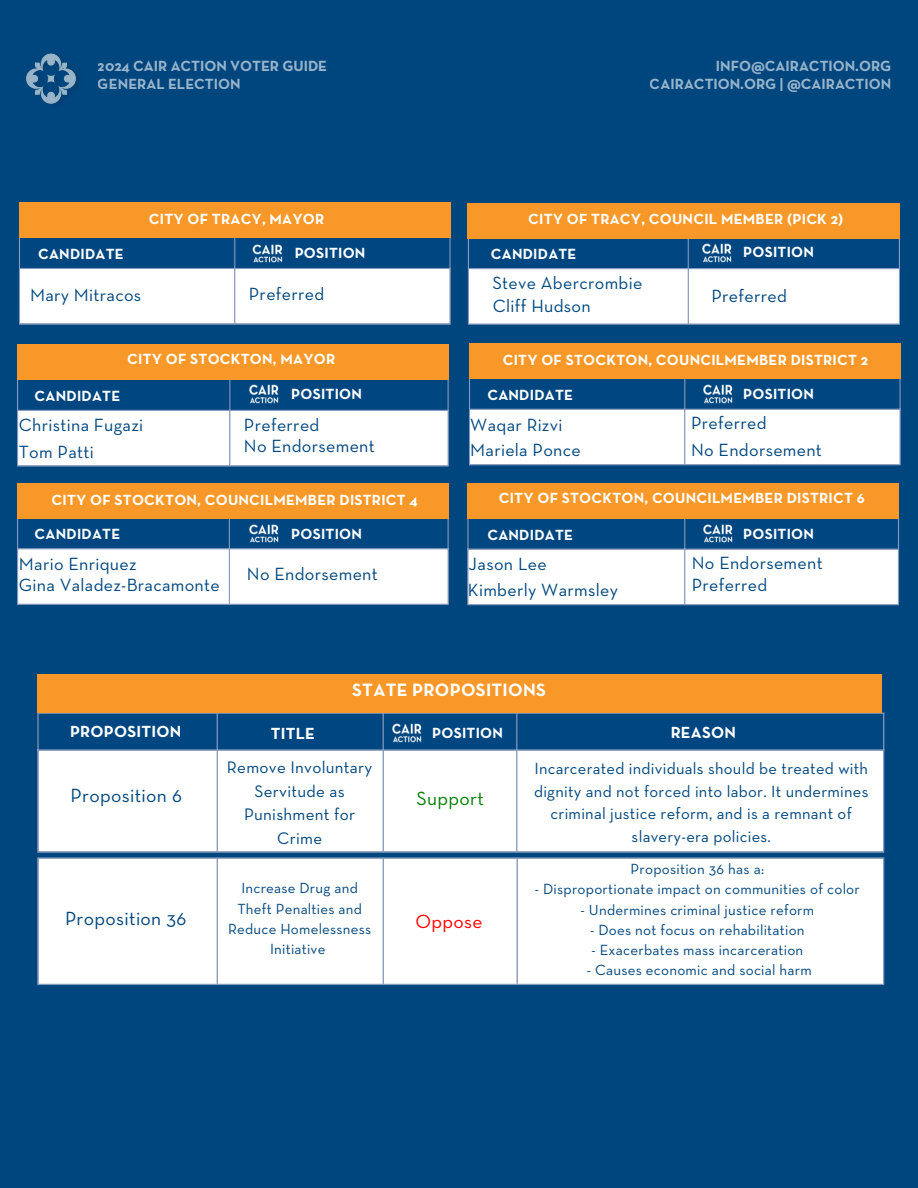
<style>
.page{position:relative;width:918px;height:1188px;background:#00467e}
.page>*{position:absolute;margin:0;border:0;box-sizing:border-box;transform-origin:0 0}
.t1{font:19.5px "Neutraface Text";letter-spacing:.015em;color:#00467e}
.t2{font:19.5px "Neutraface Text";letter-spacing:.015em;color:#008000}
.t3{font:19.5px "Neutraface Text";letter-spacing:.015em;color:#f00}
.t4{font:700 18.15px "Neutraface Text";letter-spacing:.015em;color:#fff}
.t5{font:18px "Neutraface Text";letter-spacing:.015em;color:#00477f}
.t6{font:17.1px/23.7px "Neutraface Text";letter-spacing:.015em;color:#00477f;text-align:center}
.t7{font:16.5px/22.5px "Neutraface Text";letter-spacing:.015em;color:#00477f;text-align:center}
.t8{font:700 16.35px "Neutraface Text";letter-spacing:.015em;color:#fff}
.t9{font:700 15px/18px "Neutraface Text";letter-spacing:.015em;color:#fff}
.t10{font:15px/20.2px "Neutraface Text";letter-spacing:.015em;color:#00467e;text-align:center}
</style>
<div class="page">
<svg style="left:39px;top:714px;width:844px;height:36px"></svg>
<div style="left:39px;top:751px;width:844px;height:100px;background:#fff"></div>
<hr style="left:37px;top:714px;width:2px;height:137px;background:#849bc1">
<hr style="left:217px;top:714px;width:1px;height:137px;background:#849bc1">
<hr style="left:383px;top:714px;width:1px;height:137px;background:#849bc1">
<hr style="left:516px;top:714px;width:1px;height:137px;background:#849bc1">
<hr style="left:883px;top:714px;width:1px;height:137px;background:#849bc1">
<hr style="left:37px;top:713px;width:847px;height:1px;background:#849bc1">
<hr style="left:37px;top:750px;width:847px;height:1px;background:#849bc1">
<hr style="left:37px;top:851px;width:847px;height:2px;background:#849bc1">
<div style="left:39px;top:859px;width:844px;height:125px;background:#fff"></div>
<hr style="left:37px;top:859px;width:2px;height:125px;background:#849bc1">
<hr style="left:217px;top:859px;width:1px;height:125px;background:#849bc1">
<hr style="left:383px;top:859px;width:1px;height:125px;background:#849bc1">
<hr style="left:517px;top:859px;width:1px;height:125px;background:#849bc1">
<hr style="left:883px;top:859px;width:1px;height:125px;background:#849bc1">
<hr style="left:37px;top:858px;width:847px;height:1px;background:#849bc1">
<hr style="left:37px;top:984px;width:847px;height:1px;background:#849bc1">
<div style="left:37px;top:674px;width:844px;height:39px;background:#f89828"></div>
<img style="left:26px;top:53px;width:52px;height:51px">
<img style="left:391px;top:722px;width:35px;height:22px">
<svg style="left:470px;top:379px;width:430px;height:85px"></svg>
<hr style="left:469px;top:376px;width:1px;height:88px;background:#849bc1">
<hr style="left:684px;top:376px;width:1px;height:88px;background:#849bc1">
<hr style="left:900px;top:376px;width:1px;height:88px;background:#849bc1">
<hr style="left:469px;top:409px;width:432px;height:1px;background:#849bc1">
<hr style="left:469px;top:464px;width:432px;height:1px;background:#849bc1">
<svg style="left:18px;top:518px;width:430px;height:86px"></svg>
<hr style="left:17px;top:516px;width:1px;height:88px;background:#849bc1">
<hr style="left:229px;top:516px;width:1px;height:88px;background:#849bc1">
<hr style="left:448px;top:516px;width:1px;height:88px;background:#849bc1">
<hr style="left:17px;top:548px;width:432px;height:1px;background:#849bc1">
<hr style="left:17px;top:604px;width:432px;height:1px;background:#849bc1">
<div style="left:469px;top:344px;width:432px;height:35px;background:#f89828"></div>
<div style="left:17px;top:483px;width:432px;height:35px;background:#f89828"></div>
<svg style="left:18px;top:380px;width:430px;height:85px"></svg>
<hr style="left:17px;top:377px;width:1px;height:88px;background:#849bc1">
<hr style="left:229px;top:377px;width:1px;height:88px;background:#849bc1">
<hr style="left:448px;top:377px;width:1px;height:88px;background:#849bc1">
<hr style="left:17px;top:410px;width:432px;height:1px;background:#849bc1">
<hr style="left:17px;top:465px;width:432px;height:1px;background:#849bc1">
<svg style="left:469px;top:519px;width:429px;height:85px"></svg>
<hr style="left:467px;top:516px;width:2px;height:88px;background:#849bc1">
<hr style="left:684px;top:516px;width:1px;height:88px;background:#849bc1">
<hr style="left:898px;top:516px;width:1px;height:88px;background:#849bc1">
<hr style="left:467px;top:549px;width:432px;height:1px;background:#849bc1">
<hr style="left:467px;top:604px;width:432px;height:1px;background:#849bc1">
<div style="left:17px;top:345px;width:432px;height:35px;background:#f89828"></div>
<div style="left:467px;top:484px;width:432px;height:35px;background:#f89828"></div>
<img style="left:249px;top:383px;width:34px;height:22px">
<img style="left:249px;top:522px;width:34px;height:23px">
<img style="left:702px;top:383px;width:35px;height:22px">
<img style="left:702px;top:522px;width:35px;height:23px">
<svg style="left:20px;top:238px;width:429px;height:85px"></svg>
<hr style="left:19px;top:236px;width:1px;height:87px;background:#849bc1">
<hr style="left:234px;top:236px;width:1px;height:87px;background:#849bc1">
<hr style="left:449px;top:236px;width:2px;height:87px;background:#849bc1">
<hr style="left:19px;top:268px;width:432px;height:1px;background:#849bc1">
<hr style="left:19px;top:323px;width:432px;height:2px;background:#849bc1">
<div style="left:19px;top:203px;width:432px;height:35px;background:#f89828"></div>
<svg style="left:469px;top:238px;width:430px;height:85px"></svg>
<hr style="left:468px;top:236px;width:1px;height:87px;background:#849bc1">
<hr style="left:688px;top:236px;width:1px;height:87px;background:#849bc1">
<hr style="left:899px;top:236px;width:1px;height:87px;background:#849bc1">
<hr style="left:468px;top:268px;width:432px;height:1px;background:#849bc1">
<hr style="left:468px;top:323px;width:432px;height:2px;background:#849bc1">
<div style="left:468px;top:203px;width:432px;height:35px;background:#f89828"></div>
<img style="left:252px;top:242px;width:35px;height:23px">
<img style="left:701px;top:242px;width:35px;height:22px">
<p class="t9" style="left:98px;top:58px;width:231px">2024 CAIR ACTION VOTER GUIDE<br>GENERAL ELECTION</p>
<p class="t9" style="left:650px;top:58px;width:243px;text-align:right">INFO@CAIRACTION.ORG<br>CAIRACTION.ORG | @CAIRACTION</p>
<p class="t9" style="left:149px;top:211px;width:177px">CITY OF TRACY, MAYOR</p>
<p class="t9" style="left:528px;top:211px;width:317px">CITY OF TRACY, COUNCIL MEMBER (PICK 2)</p>
<p class="t9" style="left:38px;top:246px;width:87px">CANDIDATE</p>
<h4 class="t9" style="left:295px;top:245px;width:72px">POSITION</h4>
<h5 class="t9" style="left:491px;top:246px;width:87px">CANDIDATE</h5>
<h3 class="t5" style="left:30px;top:287px;width:113px">Mary Mitracos</h3>
<h2 class="t5" style="left:249px;top:286px;width:77px">Preferred</h2>
<p class="t5" style="left:492px;top:275px;width:151px">Steve Abercrombie</p>
<h2 class="t5" style="left:493px;top:298px;width:99px">Cliff Hudson</h2>
<p class="t9" style="left:743px;top:243px;width:72px">POSITION</p>
<p class="t5" style="left:711px;top:288px;width:77px">Preferred</p>
<p class="t9" style="left:127px;top:350px;width:210px">CITY OF STOCKTON, MAYOR</p>
<h5 class="t9" style="left:503px;top:352px;width:367px">CITY OF STOCKTON, COUNCILMEMBER DISTRICT 2</h5>
<h5 class="t9" style="left:35px;top:388px;width:87px">CANDIDATE</h5>
<h5 class="t9" style="left:291px;top:386px;width:72px">POSITION</h5>
<h2 class="t9" style="left:487px;top:386px;width:87px">CANDIDATE</h2>
<h2 class="t9" style="left:743px;top:386px;width:72px">POSITION</h2>
<h5 class="t5" style="left:19px;top:417px;width:126px">Christina Fugazi</h5>
<h5 class="t5" style="left:470px;top:417px;width:94px">Waqar Rizvi</h5>
<h2 class="t5" style="left:244px;top:417px;width:77px">Preferred</h2>
<h2 class="t5" style="left:244px;top:438px;width:132px">No Endorsement</h2>
<p class="t5" style="left:470px;top:442px;width:112px">Mariela Ponce</p>
<h2 class="t5" style="left:19px;top:444px;width:76px">Tom Patti</h2>
<p class="t5" style="left:691px;top:415px;width:77px">Preferred</p>
<h5 class="t5" style="left:691px;top:442px;width:132px">No Endorsement</h5>
<h2 class="t9" style="left:52px;top:491px;width:368px">CITY OF STOCKTON, COUNCILMEMBER DISTRICT 4</h2>
<h2 class="t9" style="left:499px;top:490px;width:367px">CITY OF STOCKTON, COUNCILMEMBER DISTRICT 6</h2>
<p class="t9" style="left:35px;top:526px;width:87px">CANDIDATE</p>
<h5 class="t9" style="left:291px;top:525px;width:72px">POSITION</h5>
<h2 class="t9" style="left:487px;top:526px;width:87px">CANDIDATE</h2>
<h2 class="t5" style="left:19px;top:556px;width:119px">Mario Enriquez</h2>
<h5 class="t5" style="left:469px;top:556px;width:80px">Jason Lee</h5>
<h1 class="t5" style="left:247px;top:566px;width:132px">No Endorsement</h1>
<h2 class="t5" style="left:19px;top:577px;width:202px">Gina Valadez-Bracamonte</h2>
<h2 class="t5" style="left:468px;top:582px;width:152px">Kimberly Warmsley</h2>
<h2 class="t4" style="left:352px;top:682px;width:195px">STATE PROPOSITIONS</h2>
<h2 class="t9" style="left:743px;top:525px;width:72px">POSITION</h2>
<h3 class="t5" style="left:692px;top:555px;width:132px">No Endorsement</h3>
<h3 class="t5" style="left:692px;top:577px;width:77px">Preferred</h3>
<p class="t8" style="left:70px;top:725px;width:113px">PROPOSITION</p>
<h5 class="t8" style="left:271px;top:726px;width:46px">TITLE</h5>
<h5 class="t6" style="left:227px;top:756px;width:147px">Remove Involuntary<br>Servitude as<br>Punishment for<br>Crime</h5>
<h5 class="t10" style="left:228px;top:879px;width:145px">Increase Drug and<br>Theft Penalties and<br>Reduce Homelessness<br>Initiative</h5>
<h5 class="t9" style="left:432px;top:725px;width:72px">POSITION</h5>
<p class="t1" style="left:71px;top:787px;width:113px">Proposition 6</p>
<h5 class="t2" style="left:416px;top:790px;width:69px">Support</h5>
<h5 class="t1" style="left:65px;top:910px;width:123px">Proposition 36</h5>
<h2 class="t3" style="left:416px;top:913px;width:69px">Oppose</h2>
<h2 class="t8" style="left:671px;top:725px;width:67px">REASON</h2>
<h5 class="t7" style="left:534px;top:758px;width:336px">Incarcerated individuals should be treated with dignity and not forced into labor. It undermines criminal justice reform, and is a remnant of slavery-era policies.</h5>
<h5 class="t10" style="left:631px;top:860px;width:135px">Proposition 36 has a:</h5>
<h2 class="t10" style="left:535px;top:880px;width:327px">- Disproportionate impact on communities of color</h2>
<h2 class="t10" style="left:581px;top:900px;width:235px">- Undermines criminal justice reform</h2>
<p class="t10" style="left:590px;top:920px;width:216px">- Does not focus on rehabilitation</p>
<h5 class="t10" style="left:591px;top:941px;width:213px">- Exacerbates mass incarceration</h5>
<h2 class="t10" style="left:587px;top:961px;width:227px">- Causes economic and social harm</h2>
</div>
